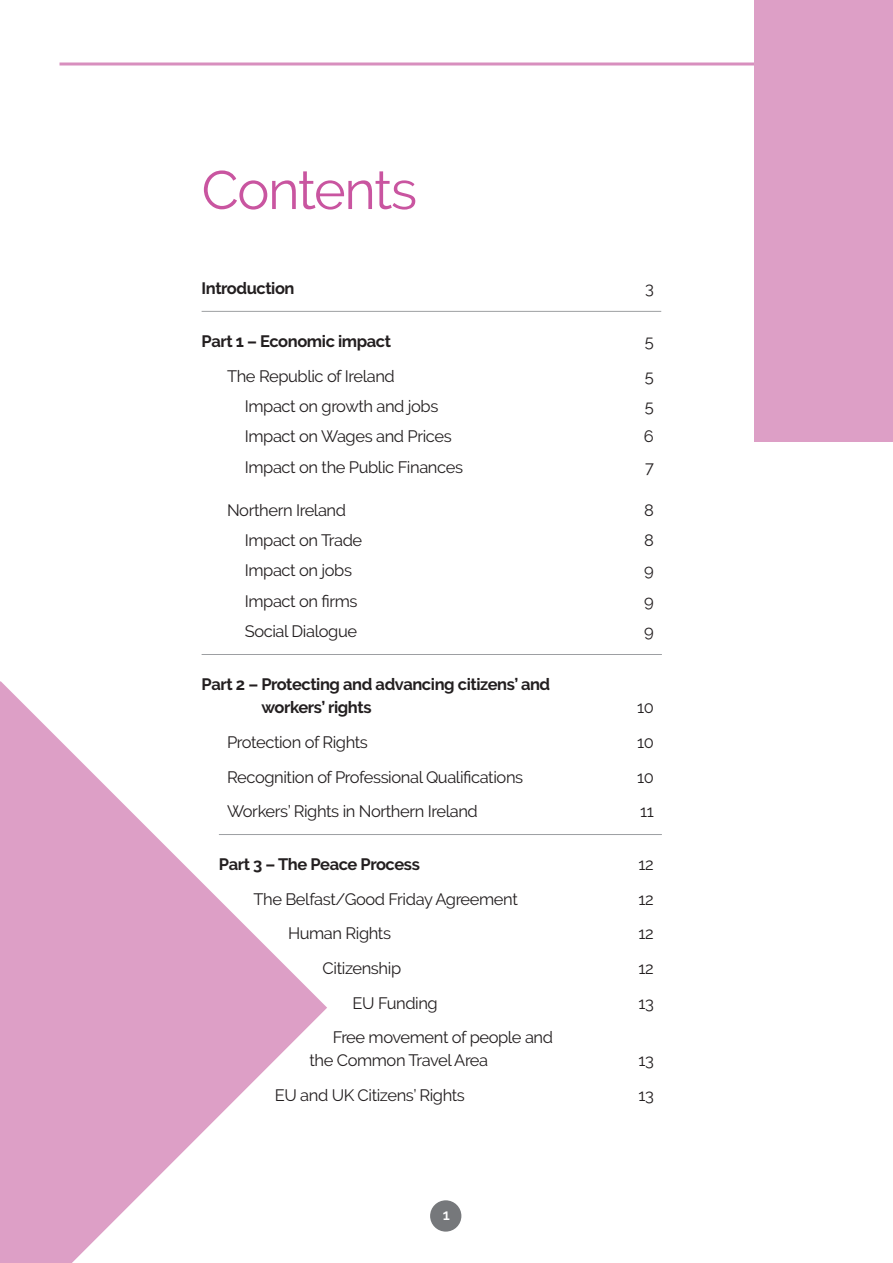
<style>
.page{position:relative;width:893px;height:1263px;background:#fff}
.page>*{position:absolute;margin:0;border:0;box-sizing:border-box;transform-origin:0 0}
.t1{font:54px "Raleway";letter-spacing:-.025em;color:#c955a0}
.t2{font:16.5px/23.2px "Raleway";letter-spacing:-.025em;color:#231f20}
.t3{font:700 16.5px/23.2px "Raleway";letter-spacing:-.025em;color:#231f20}
.t4{font:600 15px "Raleway";color:#fff}
</style>
<div class="page">
<div style="left:430px;top:1200px;width:31px;height:31px;background:#76787b;border-radius:50%"></div>
<hr style="left:202px;top:311px;width:459px;height:1px;background:#9d9fa2">
<hr style="left:202px;top:654px;width:460px;height:1px;background:#9d9fa2">
<hr style="left:219px;top:834px;width:443px;height:1px;background:#9d9fa2">
<hr style="left:60px;top:62px;width:773px;height:3px;background:#d88fbe">
<div style="left:755px;top:0;width:138px;height:442px;background:#dd9fc6"></div>
<svg style="left:0;top:681px;width:327px;height:582px;fill:#dd9fc6"></svg>
<h1 class="t1" style="left:202px;top:159px;width:217px">Contents</h1>
<p class="t3" style="left:202px;top:277px;width:95px">Introduction</p>
<p class="t2" style="left:645px;top:276px;width:10px">3</p>
<p class="t3" style="left:202px;top:330px;width:191px">Part 1 – Economic impact</p>
<p class="t2" style="left:645px;top:329px;width:10px">5</p>
<p class="t2" style="left:227px;top:364px;width:169px">The Republic of Ireland</p>
<p class="t2" style="left:645px;top:364px;width:10px">5</p>
<p class="t2" style="left:245px;top:394px;width:195px">Impact on growth and jobs</p>
<p class="t2" style="left:645px;top:394px;width:10px">5</p>
<p class="t2" style="left:245px;top:425px;width:208px">Impact on Wages and Prices</p>
<p class="t2" style="left:644px;top:425px;width:11px">6</p>
<p class="t2" style="left:245px;top:455px;width:220px">Impact on the Public Finances</p>
<p class="t2" style="left:645px;top:455px;width:10px">7</p>
<p class="t2" style="left:227px;top:498px;width:121px">Northern Ireland</p>
<p class="t2" style="left:644px;top:498px;width:11px">8</p>
<p class="t2" style="left:245px;top:529px;width:119px">Impact on Trade</p>
<p class="t2" style="left:644px;top:529px;width:11px">8</p>
<p class="t2" style="left:245px;top:559px;width:109px">Impact on jobs</p>
<p class="t2" style="left:644px;top:559px;width:11px">9</p>
<p class="t2" style="left:245px;top:589px;width:114px">Impact on firms</p>
<p class="t2" style="left:644px;top:589px;width:11px">9</p>
<p class="t2" style="left:245px;top:620px;width:114px">Social Dialogue</p>
<p class="t2" style="left:644px;top:620px;width:11px">9</p>
<p class="t3" style="left:261px;top:673px;width:290px;text-indent:-60px">Part 2 – Protecting and advancing citizens’ and workers’ rights</p>
<p class="t2" style="left:637px;top:696px;width:18px">10</p>
<p class="t2" style="left:227px;top:730px;width:142px">Protection of Rights</p>
<p class="t2" style="left:637px;top:730px;width:18px">10</p>
<p class="t2" style="left:227px;top:765px;width:298px">Recognition of Professional Qualifications</p>
<p class="t2" style="left:637px;top:765px;width:18px">10</p>
<p class="t2" style="left:227px;top:800px;width:252px">Workers’ Rights in Northern Ireland</p>
<p class="t2" style="left:640px;top:800px;width:15px">11</p>
<p class="t3" style="left:219px;top:853px;width:202px">Part 3 – The Peace Process</p>
<p class="t2" style="left:639px;top:853px;width:17px">12</p>
<p class="t2" style="left:253px;top:887px;width:266px">The Belfast/Good Friday Agreement</p>
<p class="t2" style="left:639px;top:887px;width:17px">12</p>
<p class="t2" style="left:288px;top:922px;width:105px">Human Rights</p>
<p class="t2" style="left:639px;top:922px;width:17px">12</p>
<p class="t2" style="left:323px;top:956px;width:80px">Citizenship</p>
<p class="t2" style="left:639px;top:956px;width:17px">12</p>
<p class="t2" style="left:353px;top:991px;width:87px">EU Funding</p>
<p class="t2" style="left:638px;top:991px;width:17px">13</p>
<p class="t2" style="left:309px;top:1026px;width:245px;text-indent:23px">Free movement of people and the Common Travel Area</p>
<p class="t2" style="left:638px;top:1049px;width:17px">13</p>
<p class="t2" style="left:275px;top:1083px;width:192px">EU and UK Citizens’ Rights</p>
<p class="t2" style="left:638px;top:1083px;width:17px">13</p>
<p class="t4" style="left:443px;top:1206px;width:9px">1</p>
</div>
